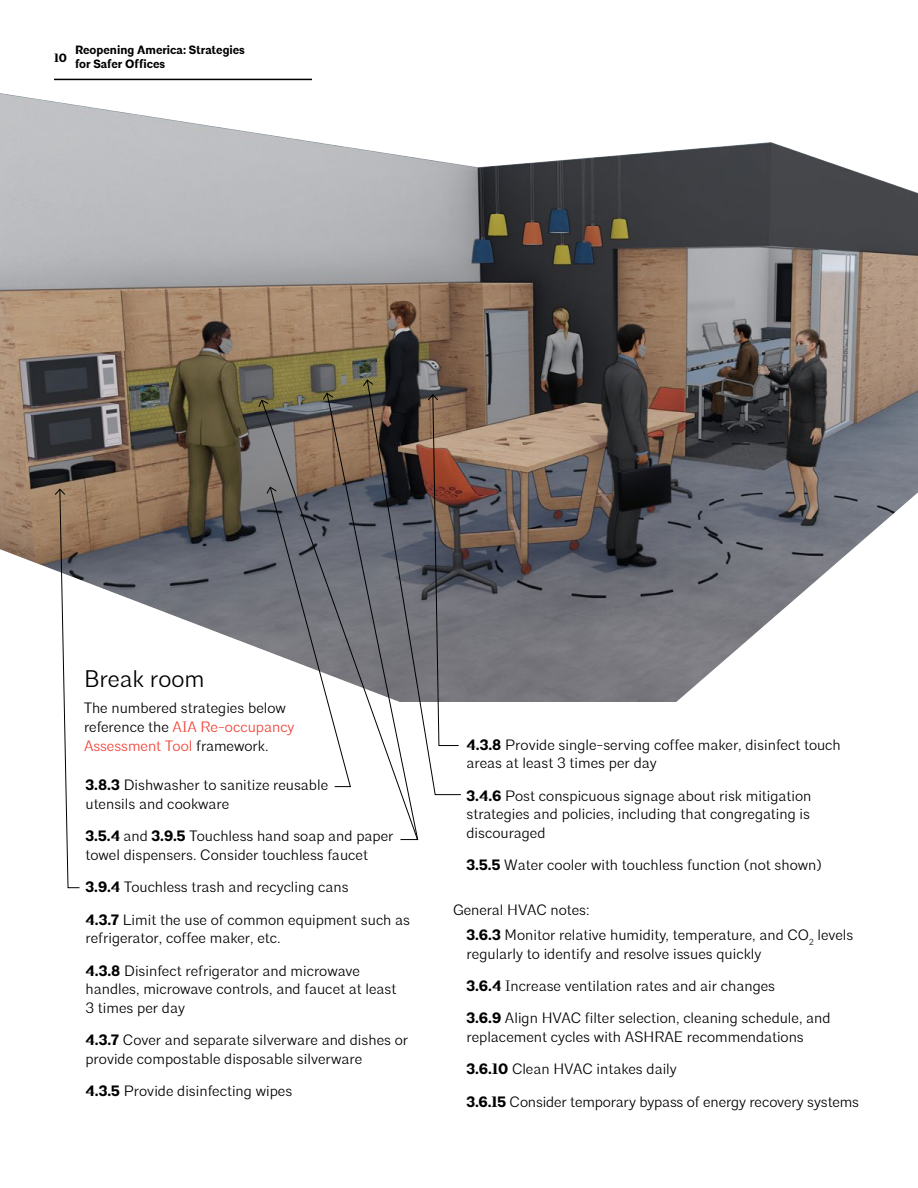
<style>
.page{position:relative;width:918px;height:1188px;background:#fff}
.page>*{position:absolute;margin:0;border:0;box-sizing:border-box;transform-origin:0 0}
.t1{font:300 24px "Architype";color:#000}
.t2{font:300 15px/18.8px "Architype";color:#000}
.t3{font:700 12px/14.4px "Architype";color:#000}
.s1{color:#ef4135}
.s2{font-weight:700}
</style>
<div class="page">
<img style="left:0;top:193px;width:918px;height:356px">
<svg style="left:0;top:78px;width:918px;height:115px"></svg>
<svg style="left:0;top:549px;width:587px;height:153px"></svg>
<svg style="left:587px;top:492px;width:331px;height:210px"></svg>
<hr style="left:54px;top:79px;width:258px;height:1px;background:#000">
<svg style="left:54px;top:488px;width:26px;height:400px"></svg>
<svg style="left:258px;top:379px;width:204px;height:461px"></svg>
<p class="t3" style="left:54px;top:51px;width:15px">10</p>
<p class="t3" style="left:75px;top:43px;width:171px">Reopening America: Strategies for Safer Offices</p>
<h1 class="t1" style="left:84px;top:664px;width:122px">Break room</h1>
<p class="t2" style="left:84px;top:699px;width:212px">The numbered strategies below reference the <span class="s1">AIA Re-occupancy<br>Assessment Tool</span> framework.</p>
<p class="t2" style="left:86px;top:776px;width:244px"><span class="s2">3.8.3</span> Dishwasher to sanitize reusable utensils and cookware</p>
<p class="t2" style="left:86px;top:827px;width:310px"><span class="s2">3.5.4</span> and <span class="s2">3.9.5</span> Touchless hand soap and paper towel dispensers. Consider touchless faucet</p>
<p class="t2" style="left:86px;top:871px;width:326px;line-height:32.2px"><span class="s2">3.9.4</span> Touchless trash and recycling cans<br><span class="s2">4.3.7</span> Limit the use of common equipment such as</p>
<p class="t2" style="left:86px;top:922px;width:276px;line-height:32.2px">refrigerator, coffee maker, etc.<br><span class="s2">4.3.8</span> Disinfect refrigerator and microwave</p>
<p class="t2" style="left:86px;top:980px;width:312px">handles, microwave controls, and faucet at least<br>3 times per day</p>
<p class="t2" style="left:86px;top:1031px;width:324px"><span class="s2">4.3.7</span> Cover and separate silverware and dishes or provide compostable disposable silverware</p>
<p class="t2" style="left:86px;top:1082px;width:208px"><span class="s2">4.3.5</span> Provide disinfecting wipes</p>
<p class="t2" style="left:466px;top:735px;width:376px"><span class="s2">4.3.8</span> Provide single-serving coffee maker, disinfect touch areas at least 3 times per day</p>
<p class="t2" style="left:466px;top:786px;width:346px;text-align:justify"><span class="s2">3.4.6</span> Post conspicuous signage about risk mitigation strategies and policies, including that congregating is discouraged</p>
<p class="t2" style="left:466px;top:856px;width:357px"><span class="s2">3.5.5</span> Water cooler with touchless function (not shown)</p>
<p class="t2" style="left:466px;top:897px;width:389px;line-height:25.5px;text-indent:-14px">General HVAC notes:<br><span class="s2">3.6.3</span> Monitor relative humidity, temperature, and CO<sub>2</sub> levels</p>
<p class="t2" style="left:467px;top:938px;width:366px;line-height:32.2px">regularly to identify and resolve issues quickly<br><span class="s2">3.6.4</span> Increase ventilation rates and air changes<br><span class="s2">3.6.9</span> Align HVAC filter selection, cleaning schedule, and</p>
<p class="t2" style="left:467px;top:1021px;width:394px;line-height:32.2px">replacement cycles with ASHRAE recommendations<br><span class="s2">3.6.10</span> Clean HVAC intakes daily<br><span class="s2">3.6.15</span> Consider temporary bypass of energy recovery systems</p>
</div>
